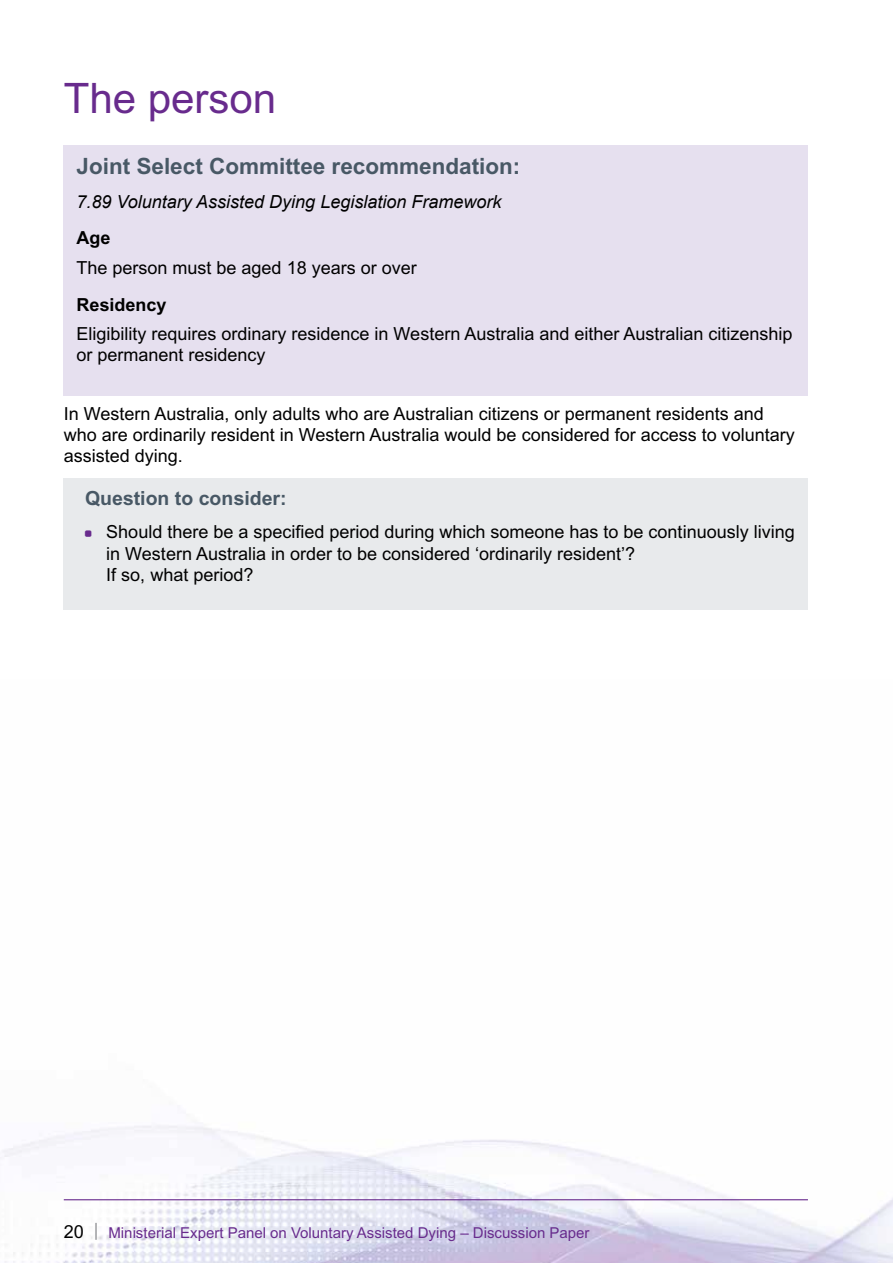
<style>
.page{position:relative;width:893px;height:1263px;background:#fff}
.page>*{position:absolute;margin:0;border:0;box-sizing:border-box;transform-origin:0 0}
.t1{font:42px "Arial MT Std";color:#682b8d}
.t2{font:700 22.5px "Arial MT Std";color:#485865}
.t3{font:700 19.5px "Arial MT Std";color:#485865}
.t4{font:18px/21px "Arial MT Std";color:#000}
.t5{font:italic 18px "Arial";color:#000}
.t6{font:700 18px "Arial MT Std";color:#000}
.t7{font:15px "Arial MT Std";color:#682b8d}
.s1{font-size:18px;color:#000}
.s2{font-size:18px;color:#939598}
</style>
<div class="page">
<img style="left:0;top:1125px;width:893px;height:138px">
<hr style="left:64px;top:1199px;width:744px;height:1px;background:#682b8d">
<div style="left:64px;top:145px;width:744px;height:251px;background:#e6e0ef"></div>
<div style="left:64px;top:478px;width:744px;height:132px;background:#e8eaec"></div>
<h1 class="t1" style="left:64px;top:75px;width:214px">The person</h1>
<p class="t2" style="left:77px;top:153px;width:445px">Joint Select Committee recommendation:</p>
<p class="t5" style="left:77px;top:190px;width:426px">7.89 Voluntary Assisted Dying Legislation Framework</p>
<p class="t6" style="left:77px;top:227px;width:36px">Age</p>
<p class="t4" style="left:77px;top:257px;width:342px">The person must be aged 18 years or over</p>
<p class="t6" style="left:77px;top:294px;width:92px">Residency</p>
<p class="t4" style="left:77px;top:323px;width:717px">Eligibility requires ordinary residence in Western Australia and either Australian citizenship or permanent residency</p>
<p class="t4" style="left:64px;top:403px;width:732px">In Western Australia, only adults who are Australian citizens or permanent residents and who are ordinarily resident in Western Australia would be considered for access to voluntary assisted dying.</p>
<p class="t3" style="left:85px;top:487px;width:203px">Question to consider:</p>
<p class="t4" style="left:106px;top:520px;width:690px;line-height:21.8px">Should there be a specified period during which someone has to be continuously living in Western Australia in order to be considered ‘ordinarily resident’?<br>If so, what period?</p>
<p class="t7" style="left:64px;top:1224px;width:527px"><span class="s1">20</span> <span class="s2">|</span> Ministerial Expert Panel on Voluntary Assisted Dying – Discussion Paper</p>
</div>
